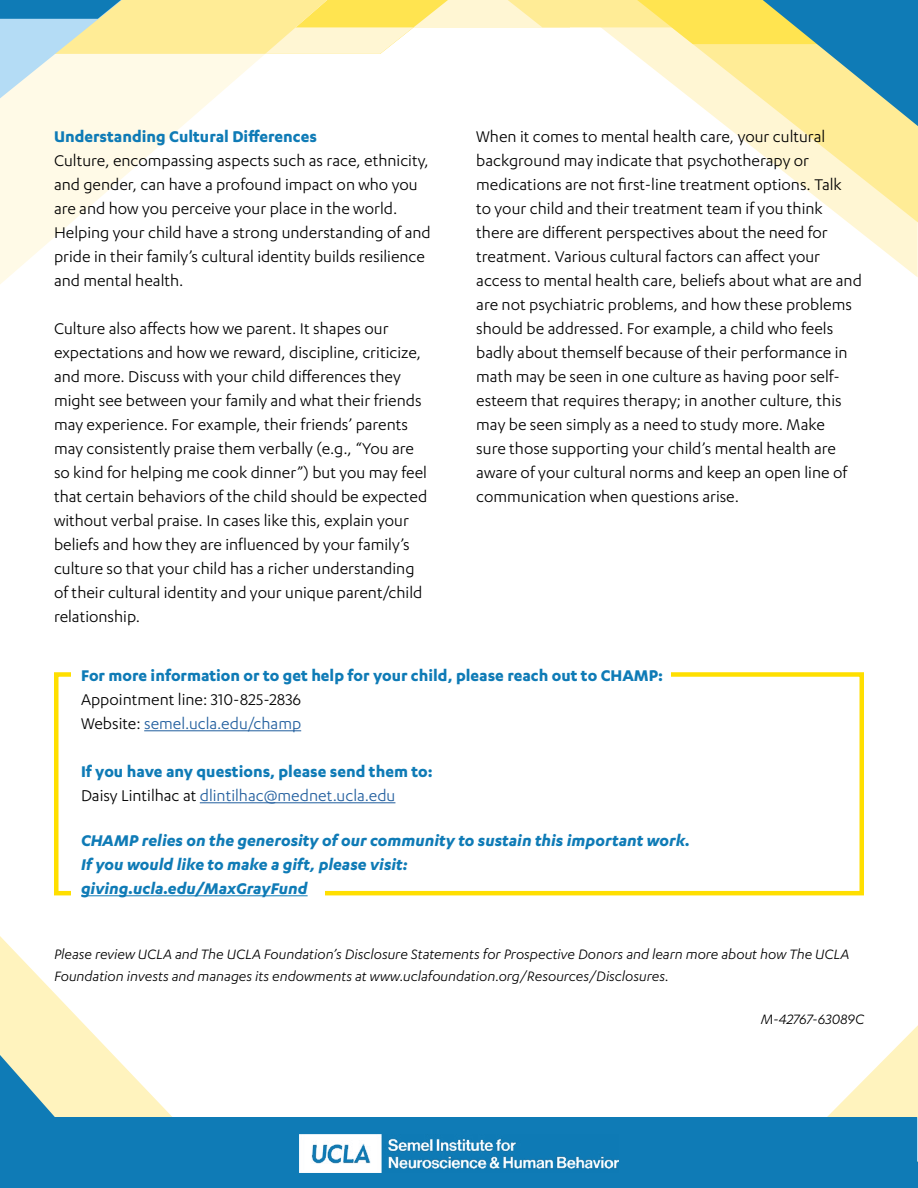
<style>
.page{position:relative;width:918px;height:1188px;background:#fff}
.page>*{position:absolute;margin:0;border:0;box-sizing:border-box;transform-origin:0 0}
.t1{font:18px/24px "Karbon";color:#000}
.t2{font:700 18px/24px "Karbon";color:#0f7bb6}
.t3{font:italic 700 18px/24px "Karbon";color:#0f7bb6}
.t4{font:italic 15.75px/21.9px "Karbon";color:#000}
.s1{color:#215e9e}
.s2{font-weight:400;color:#000}
.s3{font-weight:400;color:#215e9e}
</style>
<div class="page">
<div style="left:384px;top:0;width:186px;height:27px;background:#fff6d3"></div>
<svg style="left:0;top:98px;width:214px;height:186px;fill:#fffae8"></svg>
<svg style="left:0;top:0;width:448px;height:98px"></svg>
<svg style="left:848px;top:222px;width:70px;height:55px"></svg>
<svg style="left:726px;top:126px;width:192px;height:96px"></svg>
<svg style="left:508px;top:0;width:410px;height:126px"></svg>
<svg style="left:0;top:936px;width:113px;height:119px"></svg>
<svg style="left:0;top:1055px;width:172px;height:133px"></svg>
<svg style="left:827px;top:1025px;width:91px;height:163px"></svg>
<div style="left:54px;top:672px;width:810px;height:223px;border:4px solid #ffdf00"></div>
<div style="left:71px;top:667px;width:600px;height:17px;background:#fff"></div>
<div style="left:71px;top:879px;width:254px;height:16px;background:#fff"></div>
<div style="left:1px;top:1117px;width:916px;height:71px;background:#0f7bb6"></div>
<img style="left:299px;top:1134px;width:320px;height:39px">
<hr style="left:144px;top:730px;width:157px;height:1px;background:#215e9e">
<hr style="left:200px;top:802px;width:195px;height:1px;background:#215e9e">
<hr style="left:81px;top:895px;width:227px;height:1px;background:#0f7bb6">
<p class="t2" style="left:54px;top:124px;width:264px">Understanding Cultural Differences</p>
<p class="t1" style="left:54px;top:148px;width:378px">Culture, encompassing aspects such as race, ethnicity, and gender, can have a profound impact on who you are and how you perceive your place in the world.<br>Helping your child have a strong understanding of and pride in their family’s cultural identity builds resilience and mental health.</p>
<p class="t1" style="left:54px;top:316px;width:375px">Culture also affects how we parent. It shapes our expectations and how we reward, discipline, criticize, and more. Discuss with your child differences they might see between your family and what their friends may experience. For example, their friends’ parents may consistently praise them verbally (e.g., “You are so kind for helping me cook dinner”) but you may feel that certain behaviors of the child should be expected without verbal praise. In cases like this, explain your beliefs and how they are influenced by your family’s culture so that your child has a richer understanding of their cultural identity and your unique parent/child relationship.</p>
<p class="t1" style="left:476px;top:124px;width:387px">When it comes to mental health care, your cultural background may indicate that psychotherapy or medications are not first-line treatment options. Talk<br>to your child and their treatment team if you think there are different perspectives about the need for treatment. Various cultural factors can affect your access to mental health care, beliefs about what are and are not psychiatric problems, and how these problems should be addressed. For example, a child who feels badly about themself because of their performance in math may be seen in one culture as having poor self&shy;esteem that requires therapy; in another culture, this may be seen simply as a need to study more. Make<br>sure those supporting your child’s mental health are aware of your cultural norms and keep an open line of communication when questions arise.</p>
<p class="t2" style="left:81px;top:663px;width:584px">For more information or to get help for your child, please reach out to CHAMP:</p>
<p class="t1" style="left:81px;top:687px;width:222px">Appointment line: 310-825-2836<br>Website: <span class="s1">semel.ucla.edu/champ</span></p>
<p class="t2" style="left:81px;top:759px;width:353px">If you have any questions, please send them to:<br><span class="s2">Daisy Lintilhac at</span> <span class="s3">dlintilhac@mednet.ucla.edu</span></p>
<p class="t3" style="left:81px;top:828px;width:611px">CHAMP relies on the generosity of our community to sustain this important work.<br>If you would like to make a gift, please visit:<br>giving.ucla.edu/MaxGrayFund</p>
<p class="t4" style="left:54px;top:943px;width:797px">Please review UCLA and The UCLA Foundation’s Disclosure Statements for Prospective Donors and learn more about how The UCLA<br>Foundation invests and manages its endowments at www.uclafoundation.org/Resources/Disclosures.</p>
<p class="t4" style="left:761px;top:1008px;width:105px">M-42767-63089C</p>
</div>
